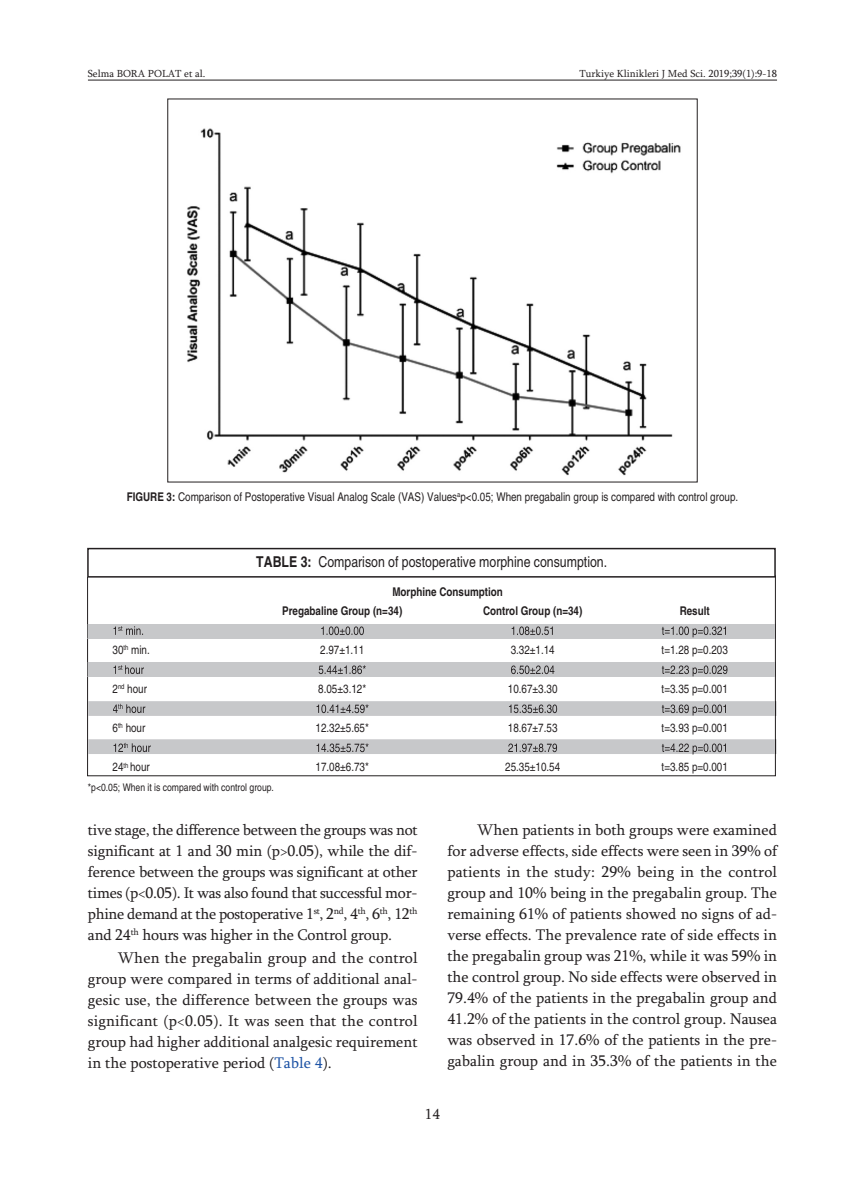
<style>
.page{position:relative;width:865px;height:1197px;background:#fff}
.page>*{position:absolute;margin:0;border:0;box-sizing:border-box;transform-origin:0 0}
.t1{font:15.75px/21px "Sylfaen";color:#231f20;text-align:justify}
.t2{font:condensed 15px "Helvetica";color:#231f20}
.t3{font:15px "Sylfaen";color:#231f20}
.t4{font:condensed 12px "Helvetica";color:#231f20}
.t5{font:700 condensed 12px/19.5px "Helvetica";color:#231f20}
.t6{font:10.5px "Sylfaen";color:#231f20}
.t7{font:condensed 10.5px "Helvetica";color:#231f20}
.s1{font-weight:700}
.s2{color:#1c52a4}
</style>
<div class="page">
<hr style="left:88px;top:80px;width:689px;height:1px;background:#231f20">
<img style="left:187px;top:128px;width:494px;height:348px">
<div style="left:87px;top:548px;width:688px;height:29px;border:2px solid #231f20"></div>
<div style="left:88px;top:623px;width:687px;height:15px;background:#c7c8ca"></div>
<svg style="left:87px;top:623px;width:2px;height:15px"></svg>
<svg style="left:775px;top:623px;width:1px;height:15px"></svg>
<svg style="left:113px;top:626px;width:427px;height:9px"></svg>
<div style="left:88px;top:661px;width:687px;height:15px;background:#c7c8ca"></div>
<svg style="left:87px;top:661px;width:2px;height:15px"></svg>
<svg style="left:775px;top:661px;width:1px;height:15px"></svg>
<svg style="left:113px;top:665px;width:403px;height:9px"></svg>
<svg style="left:88px;top:701px;width:688px;height:14px;background:#bfc0c2"></svg>
<svg style="left:88px;top:739px;width:688px;height:15px;background:#c0c1c3"></svg>
<p class="t6" style="left:88px;top:67px;width:119px">Selma BORA POLAT et al.</p>
<p class="t6" style="left:579px;top:67px;width:199px">Turkiye Klinikleri J Med Sci. 2019;39(1):9-18</p>
<p class="t4" style="left:127px;top:489px;width:613px"><span class="s1">FIGURE 3:</span> Comparison of Postoperative Visual Analog Scale (VAS) Values<sup>a</sup>p&lt;0.05; When pregabalin group is compared with control group.</p>
<p class="t2" style="left:256px;top:553px;width:352px"><span class="s1">TABLE 3:</span> Comparison of postoperative morphine consumption.</p>
<p class="t5" style="left:282px;top:582px;width:222px;text-indent:110px">Morphine Consumption<br>Pregabaline Group (n=34)</p>
<p class="t5" style="left:483px;top:601px;width:101px">Control Group (n=34)</p>
<p class="t5" style="left:679px;top:601px;width:32px">Result</p>
<p class="t4" style="left:112px;top:643px;width:39px">30<sup>th</sup> min.</p>
<p class="t4" style="left:320px;top:643px;width:46px">2.97±1.11</p>
<p class="t4" style="left:510px;top:643px;width:46px">3.32±1.14</p>
<p class="t4" style="left:661px;top:643px;width:68px">t=1.28 p=0.203</p>
<p class="t4" style="left:112px;top:682px;width:36px">2<sup>nd</sup> hour</p>
<p class="t4" style="left:318px;top:682px;width:49px">8.05±3.12*</p>
<p class="t4" style="left:508px;top:682px;width:51px">10.67±3.30</p>
<p class="t4" style="left:661px;top:682px;width:68px">t=3.35 p=0.001</p>
<p class="t4" style="left:112px;top:721px;width:34px">6<sup>th</sup> hour</p>
<p class="t4" style="left:315px;top:721px;width:55px">12.32±5.65*</p>
<p class="t4" style="left:508px;top:721px;width:51px">18.67±7.53</p>
<p class="t4" style="left:661px;top:721px;width:68px">t=3.93 p=0.001</p>
<p class="t4" style="left:112px;top:760px;width:39px">24<sup>th</sup> hour</p>
<p class="t4" style="left:315px;top:760px;width:55px">17.08±6.73*</p>
<p class="t4" style="left:505px;top:760px;width:56px">25.35±10.54</p>
<p class="t4" style="left:661px;top:760px;width:68px">t=3.85 p=0.001</p>
<p class="t7" style="left:88px;top:781px;width:187px">*p&lt;0.05; When it is compared with control group.</p>
<p class="t1" style="left:88px;top:819px;width:331px">tive stage, the difference between the groups was not significant at 1 and 30 min (p&gt;0.05), while the dif&shy;ference between the groups was significant at other times (p&lt;0.05). It was also found that successful mor&shy;phine demand at the postoperative 1<sup>st</sup>, 2<sup>nd</sup>, 4<sup>th</sup>, 6<sup>th</sup>, 12<sup>th </sup>and 24<sup>th</sup> hours was higher in the Control group.</p>
<p class="t1" style="left:88px;top:947px;width:331px;text-indent:30px">When the pregabalin group and the control group were compared in terms of additional anal&shy;gesic use, the difference between the groups was significant (p&lt;0.05). It was seen that the control group had higher additional analgesic requirement in the postoperative period (<span class="s2">Table 4</span>).</p>
<p class="t1" style="left:447px;top:819px;width:331px;text-indent:30px">When patients in both groups were examined for adverse effects, side effects were seen in 39% of patients in the study: 29% being in the control group and 10% being in the pregabalin group. The remaining 61% of patients showed no signs of ad&shy;verse effects. The prevalence rate of side effects in the pregabalin group was 21%, while it was 59% in the control group. No side effects were observed in 79.4% of the patients in the pregabalin group and 41.2% of the patients in the control group. Nausea was observed in 17.6% of the patients in the pre&shy;gabalin group and in 35.3% of the patients in the</p>
<p class="t3" style="left:425px;top:1104px;width:16px">14</p>
</div>
